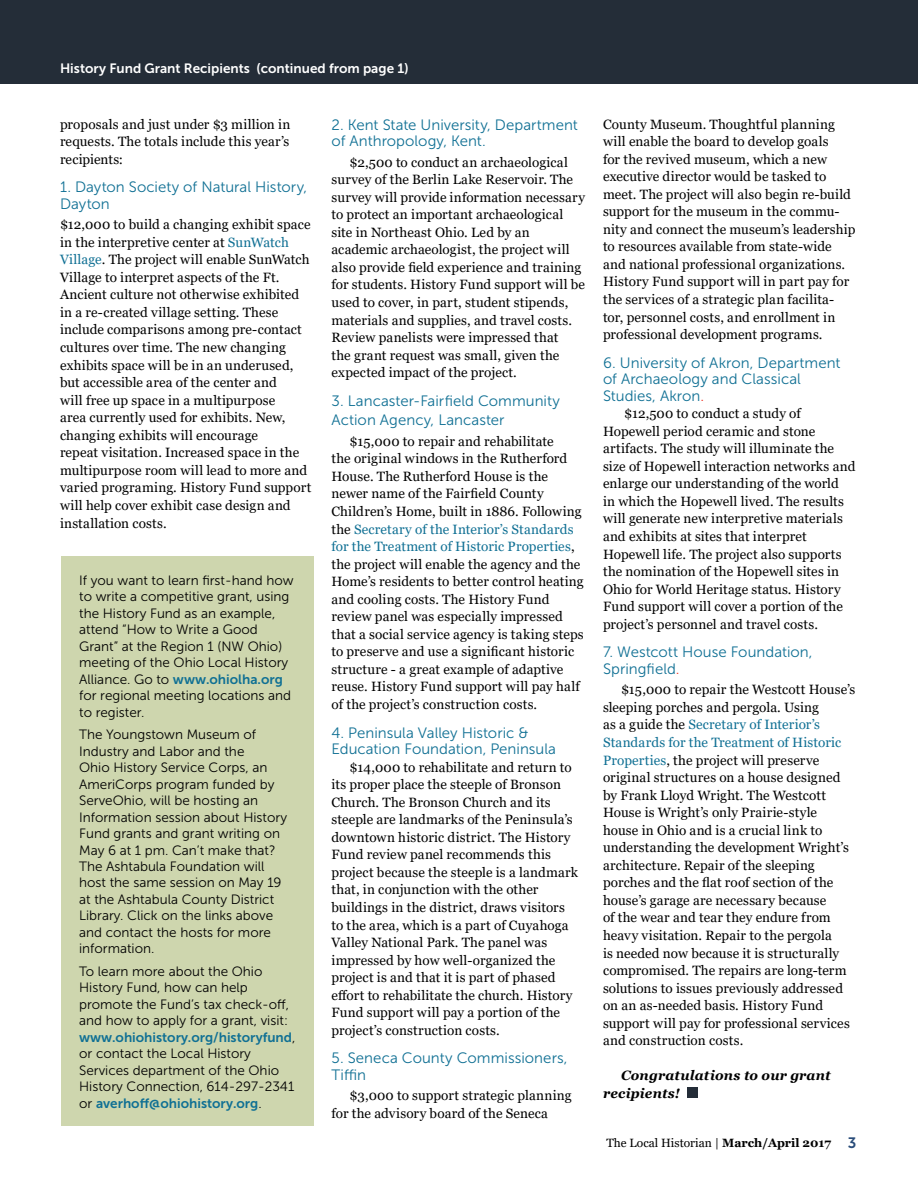
<style>
.page{position:relative;width:918px;height:1188px;background:#fff}
.page>*{position:absolute;margin:0;border:0;box-sizing:border-box;transform-origin:0 0}
.t1{font:15px/16.5px "Museo Sans 300";letter-spacing:.005em;color:#107094}
.t2{font:13.5px/17.5px "Georgia";letter-spacing:.01em;color:#000}
.t3{font:13.5px/16.5px "Museo Sans 300";color:#000}
.t4{font:13.5px "Museo Sans 700";color:#107094}
.t5{font:13.5px "Museo Sans 700";color:#fff}
.t6{font:italic 700 13.5px/17.5px "Georgia";letter-spacing:.01em;color:#000}
.t7{font:12px "Georgia";color:#000}
.s1{color:#107094}
.s2{font-family:"Museo Sans 300";color:#000}
.s3{color:#ee3224}
.s4{font-weight:700}
.s5{font-family:"Museo Sans 700";font-size:15px;color:#2a4d7a}
</style>
<div class="page">
<div style="left:687px;top:1087px;width:11px;height:11px;background:#242d38"></div>
<div style="left:0;top:0;width:918px;height:84px;background:#242d38"></div>
<div style="left:61px;top:556px;width:253px;height:570px;background:#ced6ae"></div>
<p class="t5" style="left:60px;top:61px;width:350px">History Fund Grant Recipients (continued from page 1)</p>
<p class="t2" style="left:60px;top:115px;width:232px;text-align:justify">proposals and just under $3 million in requests. The totals include this year’s recipients:</p>
<p class="t1" style="left:60px;top:179px;width:249px">1. Dayton Society of Natural History,<br>Dayton</p>
<p class="t2" style="left:60px;top:216px;width:253px">$12,000 to build a changing exhibit space in the interpretive center at <span class="s1">SunWatch Village</span>. The project will enable SunWatch Village to interpret aspects of the Ft.<br>Ancient culture not otherwise exhibited in a re-created village setting. These include comparisons among pre-contact cultures over time. The new changing exhibits space will be in an underused, but accessible area of the center and<br>will free up space in a multipurpose<br>area currently used for exhibits. New, changing exhibits will encourage<br>repeat visitation. Increased space in the multipurpose room will lead to more and varied programing. History Fund support will help cover exhibit case design and installation costs.</p>
<p class="t3" style="left:79px;top:572px;width:216px">If you want to learn first-hand how to write a competitive grant, using the History Fund as an example, attend “How to Write a Good<br>Grant” at the Region 1 (NW Ohio) meeting of the Ohio Local History</p>
<p class="t4" style="left:79px;top:671px;width:205px"><span class="s2">Alliance. Go to</span> www.ohiolha.org</p>
<p class="t3" style="left:79px;top:687px;width:213px">for regional meeting locations and to register.</p>
<p class="t3" style="left:79px;top:726px;width:209px">The Youngstown Museum of<br>Industry and Labor and the<br>Ohio History Service Corps, an<br>AmeriCorps program funded by<br>ServeOhio, will be hosting an<br>Information session about History<br>Fund grants and grant writing on<br>May 6 at 1 pm. Can’t make that?<br>The Ashtabula Foundation will host the same session on May 19 at the Ashtabula County District<br>Library. Click on the links above and contact the hosts for more information.</p>
<p class="t3" style="left:79px;top:963px;width:212px">To learn more about the Ohio<br>History Fund, how can help promote the Fund’s tax check-off, and how to apply for a grant, visit:</p>
<p class="t4" style="left:79px;top:1030px;width:218px">www.ohiohistory.org/historyfund<span class="s2">,</span></p>
<p class="t3" style="left:79px;top:1046px;width:217px">or contact the Local History<br>Services department of the Ohio<br>History Connection, 614-297-2341</p>
<p class="t4" style="left:79px;top:1096px;width:184px"><span class="s2">or</span> averhoff@ohiohistory.org<span class="s2">.</span></p>
<p class="t1" style="left:332px;top:116px;width:248px">2. Kent State University, Department of Anthropology, Kent.</p>
<p class="t2" style="left:332px;top:153px;width:255px;text-indent:18px">$2,500 to conduct an archaeological survey of the Berlin Lake Reservoir. The survey will provide information necessary to protect an important archaeological site in Northeast Ohio. Led by an academic archaeologist, the project will also provide field experience and training for students. History Fund support will be used to cover, in part, student stipends, materials and supplies, and travel costs.<br>Review panelists were impressed that<br>the grant request was small, given the expected impact of the project.</p>
<p class="t1" style="left:332px;top:391px;width:230px;line-height:19.5px">3. Lancaster-Fairfield Community<br>Action Agency, Lancaster</p>
<p class="t2" style="left:332px;top:433px;width:254px;text-indent:18px">$15,000 to repair and rehabilitate<br>the original windows in the Rutherford House. The Rutherford House is the newer name of the Fairfield County Children’s Home, built in 1886. Following the <span class="s1">Secretary of the Interior’s Standards for the Treatment of Historic Properties</span>, the project will enable the agency and the Home’s residents to better control heating and cooling costs. The History Fund review panel was especially impressed that a social service agency is taking steps to preserve and use a significant historic structure - a great example of adaptive reuse. History Fund support will pay half of the project’s construction costs.</p>
<p class="t1" style="left:332px;top:724px;width:226px">4. Peninsula Valley Historic &amp;<br>Education Foundation, Peninsula</p>
<p class="t2" style="left:332px;top:758px;width:248px;text-indent:18px">$14,000 to rehabilitate and return to its proper place the steeple of Bronson Church. The Bronson Church and its steeple are landmarks of the Peninsula’s downtown historic district. The History Fund review panel recommends this project because the steeple is a landmark that, in conjunction with the other buildings in the district, draws visitors to the area, which is a part of Cuyahoga Valley National Park. The panel was impressed by how well-organized the project is and that it is part of phased effort to rehabilitate the church. History Fund support will pay a portion of the project’s construction costs.</p>
<p class="t1" style="left:332px;top:1050px;width:238px">5. Seneca County Commissioners,<br>Tiffin</p>
<p class="t2" style="left:332px;top:1087px;width:242px;text-indent:18px">$3,000 to support strategic planning for the advisory board of the Seneca</p>
<p class="t2" style="left:603px;top:115px;width:254px">County Museum. Thoughtful planning will enable the board to develop goals<br>for the revived museum, which a new executive director would be tasked to meet. The project will also begin re-build support for the museum in the commu&shy;nity and connect the museum’s leadership to resources available from state-wide and national professional organizations.<br>History Fund support will in part pay for the services of a strategic plan facilita&shy;tor, personnel costs, and enrollment in professional development programs.</p>
<p class="t1" style="left:603px;top:354px;width:239px">6. University of Akron, Department of Archaeology and Classical<br>Studies, Akron<span class="s3">.</span></p>
<p class="t2" style="left:603px;top:405px;width:254px;text-indent:21px">$12,500 to conduct a study of Hopewell period ceramic and stone artifacts. The study will illuminate the size of Hopewell interaction networks and enlarge our understanding of the world<br>in which the Hopewell lived. The results will generate new interpretive materials and exhibits at sites that interpret Hopewell life. The project also supports the nomination of the Hopewell sites in Ohio for World Heritage status. History Fund support will cover a portion of the project’s personnel and travel costs.</p>
<p class="t1" style="left:603px;top:644px;width:211px">7. Westcott House Foundation,<br>Springfield<span class="s3">.</span></p>
<p class="t2" style="left:603px;top:681px;width:254px;text-indent:18px">$15,000 to repair the Westcott House’s sleeping porches and pergola. Using<br>as a guide the <span class="s1">Secretary of Interior’s Standards for the Treatment of Historic Properties</span>, the project will preserve original structures on a house designed by Frank Lloyd Wright. The Westcott House is Wright’s only Prairie-style house in Ohio and is a crucial link to understanding the development Wright’s architecture. Repair of the sleeping porches and the flat roof section of the house’s garage are necessary because<br>of the wear and tear they endure from heavy visitation. Repair to the pergola<br>is needed now because it is structurally compromised. The repairs are long-term solutions to issues previously addressed on an as-needed basis. History Fund support will pay for professional services and construction costs.</p>
<p class="t6" style="left:603px;top:1067px;width:229px;text-indent:18px">Congratulations to our grant recipients!</p>
<p class="t7" style="left:607px;top:1136px;width:251px">The Local Historian | <span class="s4">March/April 2017</span> <span class="s5">3</span></p>
</div>
